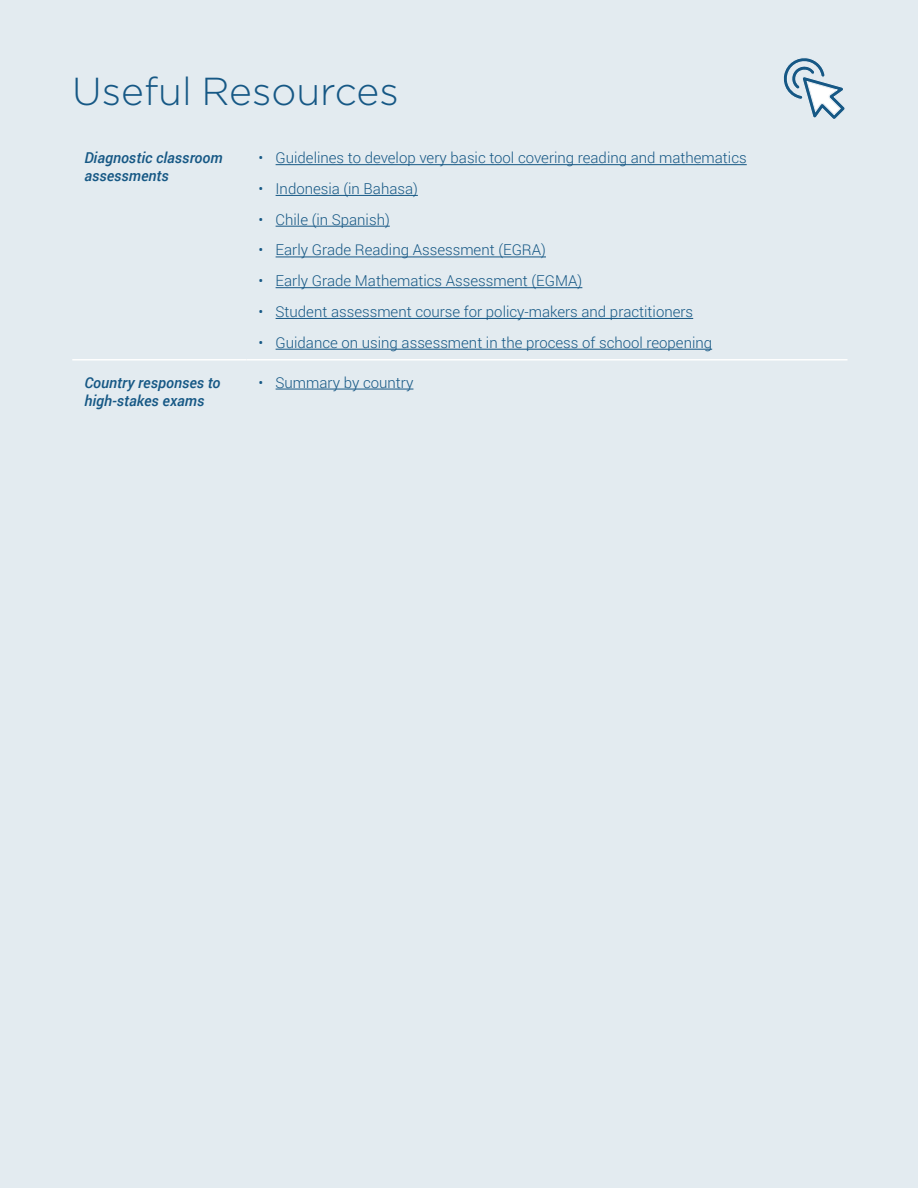
<style>
.page{position:relative;width:918px;height:1188px;background:#e3ebf0}
.page>*{position:absolute;margin:0;border:0;box-sizing:border-box;transform-origin:0 0}
.t1{font:300 39px "Gotham";color:#165885}
.t2{font:300 15px "Roboto";color:#165885}
.t3{font:italic 500 15px/18px "Roboto";color:#165885}
</style>
<div class="page">
<hr style="left:247px;top:359px;width:601px;height:2px;background:#fff">
<hr style="left:72px;top:359px;width:175px;height:2px;background:#fff">
<hr style="left:276px;top:164px;width:471px;height:1px;background:#165885">
<hr style="left:276px;top:195px;width:142px;height:1px;background:#165885">
<hr style="left:276px;top:226px;width:114px;height:1px;background:#165885">
<hr style="left:276px;top:257px;width:270px;height:1px;background:#165885">
<hr style="left:276px;top:287px;width:306px;height:1px;background:#165885">
<hr style="left:276px;top:318px;width:417px;height:1px;background:#165885">
<hr style="left:276px;top:349px;width:436px;height:1px;background:#165885">
<hr style="left:276px;top:389px;width:137px;height:1px;background:#165885">
<svg style="left:783px;top:58px;width:62px;height:61px"></svg>
<p class="t1" style="left:72px;top:70px;width:328px">Useful Resources</p>
<p class="t3" style="left:84px;top:148px;width:140px">Diagnostic classroom assessments</p>
<p class="t2" style="left:259px;top:147px;width:490px">• Guidelines to develop very basic tool covering reading and mathematics</p>
<p class="t2" style="left:259px;top:178px;width:161px">• Indonesia (in Bahasa)</p>
<p class="t2" style="left:259px;top:209px;width:133px">• Chile (in Spanish)</p>
<p class="t2" style="left:259px;top:240px;width:289px">• Early Grade Reading Assessment (EGRA)</p>
<p class="t2" style="left:259px;top:270px;width:325px">• Early Grade Mathematics Assessment (EGMA)</p>
<p class="t2" style="left:259px;top:301px;width:436px">• Student assessment course for policy-makers and practitioners</p>
<p class="t2" style="left:259px;top:332px;width:455px">• Guidance on using assessment in the process of school reopening</p>
<p class="t3" style="left:84px;top:373px;width:138px">Country responses to</p>
<p class="t2" style="left:259px;top:372px;width:156px">• Summary by country</p>
<p class="t3" style="left:84px;top:391px;width:122px">high-stakes exams</p>
</div>
